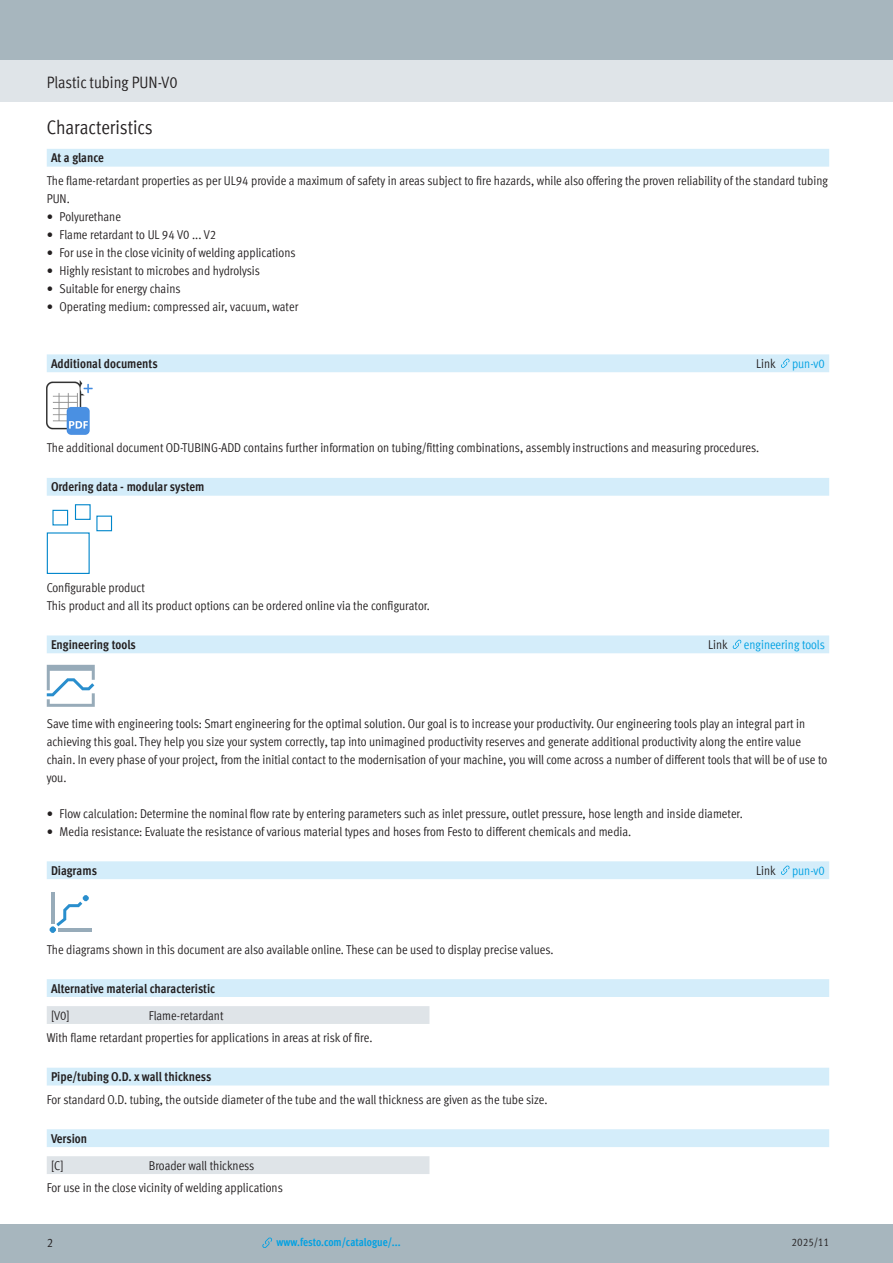
<style>
.page{position:relative;width:893px;height:1263px;background:#fff}
.page>*{position:absolute;margin:0;border:0;box-sizing:border-box;transform-origin:0 0}
.t1{font:condensed 19.5px "Festo";letter-spacing:-.005em;color:#231f20}
.t2{font:condensed 16.5px "Festo";letter-spacing:-.005em;color:#231f20}
.FES_regular{font:condensed 12.75px/18px "Festo";color:#231f20}
.FES_head_1_text{font:700 condensed 12.75px "Festo";color:#231f20}
.FES_in_10{font:condensed 12.75px "Festo";color:#231f20}
.FES_regular_right{font:condensed 12.75px "Festo";color:#00a1e3}
.FES_regular_right-2{font:condensed 12.75px "Festo";color:#231f20}
.t3{font:700 condensed 11.25px "Festo";color:#00a1e3}
.t4{font:condensed 11.25px "Festo";color:#231f20}
</style>
<div class="page">
<div style="left:0;top:1225px;width:893px;height:38px;background:#a7b6be"></div>
<div style="left:0;top:60px;width:893px;height:42px;background:#dfe4e8"></div>
<div style="left:0;top:0;width:893px;height:60px;background:#a7b6be"></div>
<svg style="left:262px;top:1237px;width:10px;height:11px"></svg>
<div style="left:47px;top:149px;width:782px;height:18px;background:#d4edfa"></div>
<div style="left:47px;top:354px;width:782px;height:18px;background:#d4edfa"></div>
<img style="left:47px;top:381px;width:46px;height:53px">
<div style="left:47px;top:478px;width:782px;height:18px;background:#d4edfa"></div>
<div style="left:47px;top:532px;width:43px;height:42px;border:1px solid #0086cb"></div>
<div style="left:52px;top:510px;width:16px;height:15px;background:#fff;border:1px solid #0086cb"></div>
<div style="left:75px;top:504px;width:16px;height:16px;border:1px solid #0086cb"></div>
<div style="left:96px;top:516px;width:16px;height:15px;border:1px solid #0086cb"></div>
<div style="left:47px;top:635px;width:782px;height:18px;background:#d4edfa"></div>
<svg style="left:47px;top:665px;width:48px;height:42px"></svg>
<div style="left:47px;top:861px;width:782px;height:18px;background:#d4edfa"></div>
<hr style="left:59px;top:928px;width:33px;height:3px;background:#97abb9">
<hr style="left:51px;top:892px;width:3px;height:32px;background:#97abb9">
<svg style="left:50px;top:895px;width:39px;height:38px"></svg>
<div style="left:47px;top:979px;width:782px;height:18px;background:#d4edfa"></div>
<div style="left:47px;top:1006px;width:382px;height:18px;background:#dfe4e8"></div>
<div style="left:47px;top:1068px;width:782px;height:17px;background:#d4edfa"></div>
<div style="left:47px;top:1129px;width:782px;height:18px;background:#d4edfa"></div>
<div style="left:47px;top:1156px;width:382px;height:18px;background:#dfe4e8"></div>
<p class="t2" style="left:47px;top:71px;width:132px">Plastic tubing PUN-V0</p>
<h1 class="t1" style="left:47px;top:113px;width:108px">Characteristics</h1>
<p class="FES_head_1_text" style="left:51px;top:148px;width:54px">At a glance</p>
<p class="FES_regular" style="left:47px;top:171px;width:783px">The flame-retardant properties as per UL94 provide a maximum of safety in areas subject to fire hazards, while also offering the proven reliability of the standard tubing<br>PUN.</p>
<p class="FES_regular" style="left:47px;top:207px;width:76px">• Polyurethane</p>
<p class="FES_regular" style="left:47px;top:225px;width:171px">• Flame retardant to UL 94 V0 ... V2</p>
<p class="FES_regular" style="left:47px;top:243px;width:250px">• For use in the close vicinity of welding applications</p>
<p class="FES_regular" style="left:47px;top:261px;width:215px">• Highly resistant to microbes and hydrolysis</p>
<p class="FES_regular" style="left:47px;top:279px;width:135px">• Suitable for energy chains</p>
<p class="FES_regular" style="left:47px;top:297px;width:253px">• Operating medium: compressed air, vacuum, water</p>
<p class="FES_head_1_text" style="left:51px;top:354px;width:108px">Additional documents</p>
<p class="FES_regular_right-2" style="left:756px;top:354px;width:21px">Link</p>
<p class="FES_regular_right" style="left:792px;top:354px;width:34px">pun-v0</p>
<p class="FES_regular" style="left:47px;top:438px;width:714px">The additional document OD-TUBING-ADD contains further information on tubing/fitting combinations, assembly instructions and measuring procedures.</p>
<p class="FES_head_1_text" style="left:51px;top:477px;width:155px">Ordering data - modular system</p>
<p class="FES_regular" style="left:47px;top:578px;width:100px">Configurable product</p>
<p class="FES_regular" style="left:47px;top:596px;width:385px">This product and all its product options can be ordered online via the configurator.</p>
<p class="FES_head_1_text" style="left:51px;top:635px;width:86px">Engineering tools</p>
<p class="FES_regular_right-2" style="left:708px;top:635px;width:21px">Link</p>
<p class="FES_regular_right" style="left:744px;top:635px;width:83px">engineering tools</p>
<p class="FES_regular" style="left:47px;top:714px;width:782px">Save time with engineering tools: Smart engineering for the optimal solution. Our goal is to increase your productivity. Our engineering tools play an integral part in achieving this goal. They help you size your system correctly, tap into unimagined productivity reserves and generate additional productivity along the entire value chain. In every phase of your project, from the initial contact to the modernisation of your machine, you will come across a number of different tools that will be of use to you.</p>
<p class="FES_regular" style="left:47px;top:804px;width:697px">• Flow calculation: Determine the nominal flow rate by entering parameters such as inlet pressure, outlet pressure, hose length and inside diameter.</p>
<p class="FES_regular" style="left:47px;top:822px;width:586px">• Media resistance: Evaluate the resistance of various material types and hoses from Festo to different chemicals and media.</p>
<p class="FES_head_1_text" style="left:51px;top:861px;width:48px">Diagrams</p>
<p class="FES_regular_right-2" style="left:756px;top:861px;width:21px">Link</p>
<p class="FES_regular_right" style="left:792px;top:861px;width:34px">pun-v0</p>
<p class="FES_regular" style="left:47px;top:939px;width:508px">The diagrams shown in this document are also available online. These can be used to display precise values.</p>
<p class="FES_head_1_text" style="left:51px;top:978px;width:166px">Alternative material characteristic</p>
<p class="FES_in_10" style="left:51px;top:1006px;width:20px">[V0]</p>
<p class="FES_in_10" style="left:149px;top:1006px;width:76px">Flame-retardant</p>
<p class="FES_regular" style="left:47px;top:1028px;width:327px">With flame retardant properties for applications in areas at risk of fire.</p>
<p class="FES_head_1_text" style="left:51px;top:1067px;width:162px">Pipe/tubing O.D. x wall thickness</p>
<p class="FES_regular" style="left:47px;top:1089px;width:502px">For standard O.D. tubing, the outside diameter of the tube and the wall thickness are given as the tube size.</p>
<p class="FES_head_1_text" style="left:51px;top:1128px;width:38px">Version</p>
<p class="FES_in_10" style="left:51px;top:1156px;width:14px">[C]</p>
<p class="FES_in_10" style="left:149px;top:1156px;width:107px">Broader wall thickness</p>
<p class="FES_regular" style="left:47px;top:1178px;width:238px">For use in the close vicinity of welding applications</p>
<p class="FES_regular" style="left:47px;top:1233px;width:8px">2</p>
<p class="t3" style="left:276px;top:1233px;width:126px">www.festo.com/catalogue/...</p>
<p class="t4" style="left:792px;top:1234px;width:39px">2025/11</p>
</div>
